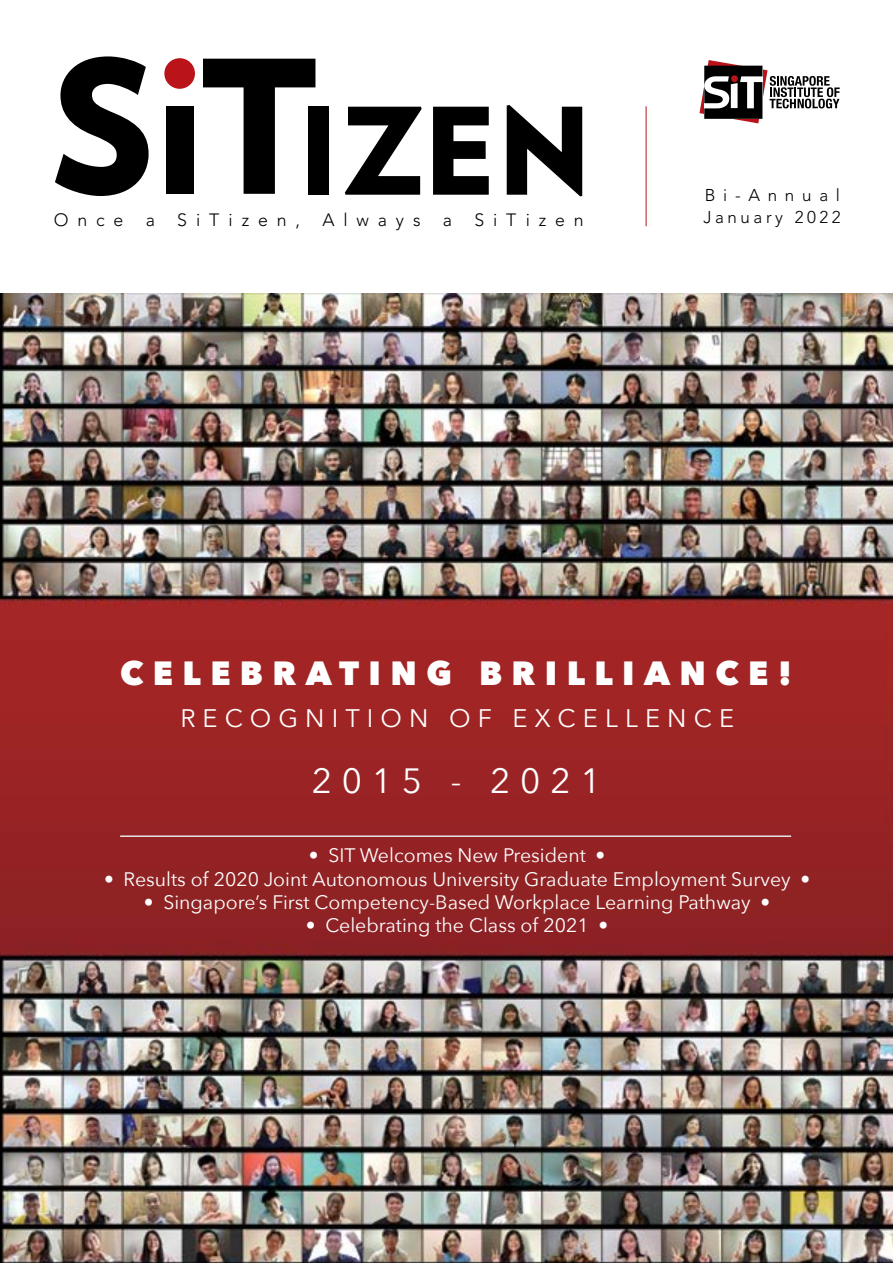
<style>
.page{position:relative;width:893px;height:1263px;background:#fff}
.page>*{position:absolute;margin:0;border:0;box-sizing:border-box;transform-origin:0 0}
.t1{font:34.95px "Avenir Next";letter-spacing:.28em;color:#fff}
.t2{font:800 33.45px "Avenir Next";letter-spacing:.28em;color:#fff}
.t3{font:25.35px "Avenir Next";letter-spacing:.28em;color:#fff}
.t4{font:19.5px "Avenir Next";color:#fff}
.t5{font:300 17.7px "Avenir LT Std";letter-spacing:.5em;color:#000}
.t6{font:300 16.95px/22px "Avenir LT Std";letter-spacing:.21em;color:#000}
</style>
<div class="page">
<svg style="left:699px;top:60px;width:141px;height:63px"></svg>
<div style="left:731px;top:75px;width:7px;height:7px;background:#ba141a;border-radius:50%"></div>
<svg style="left:55px;top:56px;width:94px;height:140px"></svg>
<svg style="left:203px;top:59px;width:112px;height:135px"></svg>
<div style="left:308px;top:107px;width:20px;height:88px;background:#000"></div>
<svg style="left:345px;top:107px;width:77px;height:88px"></svg>
<svg style="left:433px;top:107px;width:56px;height:88px"></svg>
<svg style="left:507px;top:105px;width:75px;height:91px"></svg>
<div style="left:166px;top:107px;width:27px;height:87px;background:#000"></div>
<div style="left:164px;top:58px;width:31px;height:31px;background:#ba141a;border-radius:50%"></div>
<hr style="left:646px;top:106px;width:1px;height:120px;background:#ba141a">
<img style="left:0;top:294px;width:893px;height:969px">
<hr style="left:120px;top:835px;width:671px;height:2px;background:#e6e7e8">
<p class="t5" style="left:54px;top:210px;width:71px">Once</p>
<p class="t5" style="left:146px;top:210px;width:11px">a</p>
<p class="t5" style="left:177px;top:210px;width:124px">SiTizen,</p>
<p class="t5" style="left:322px;top:210px;width:100px">Always</p>
<p class="t5" style="left:443px;top:210px;width:11px">a</p>
<p class="t5" style="left:474px;top:210px;width:111px">SiTizen</p>
<p class="t6" style="left:703px;top:184px;width:139px">Bi-Annual<br>January 2022</p>
<h2 class="t2" style="left:120px;top:652px;width:674px">CELEBRATING BRILLIANCE!</h2>
<p class="t3" style="left:180px;top:697px;width:555px">RECOGNITION OF EXCELLENCE</p>
<h1 class="t1" style="left:312px;top:751px;width:291px">2015 - 2021</h1>
<p class="t4" style="left:309px;top:839px;width:298px">• SIT Welcomes New President •</p>
<p class="t4" style="left:104px;top:862px;width:708px">• Results of 2020 Joint Autonomous University Graduate Employment Survey •</p>
<p class="t4" style="left:144px;top:886px;width:628px">• Singapore’s First Competency-Based Workplace Learning Pathway •</p>
<p class="t4" style="left:306px;top:909px;width:304px">• Celebrating the Class of 2021 •</p>
</div>
